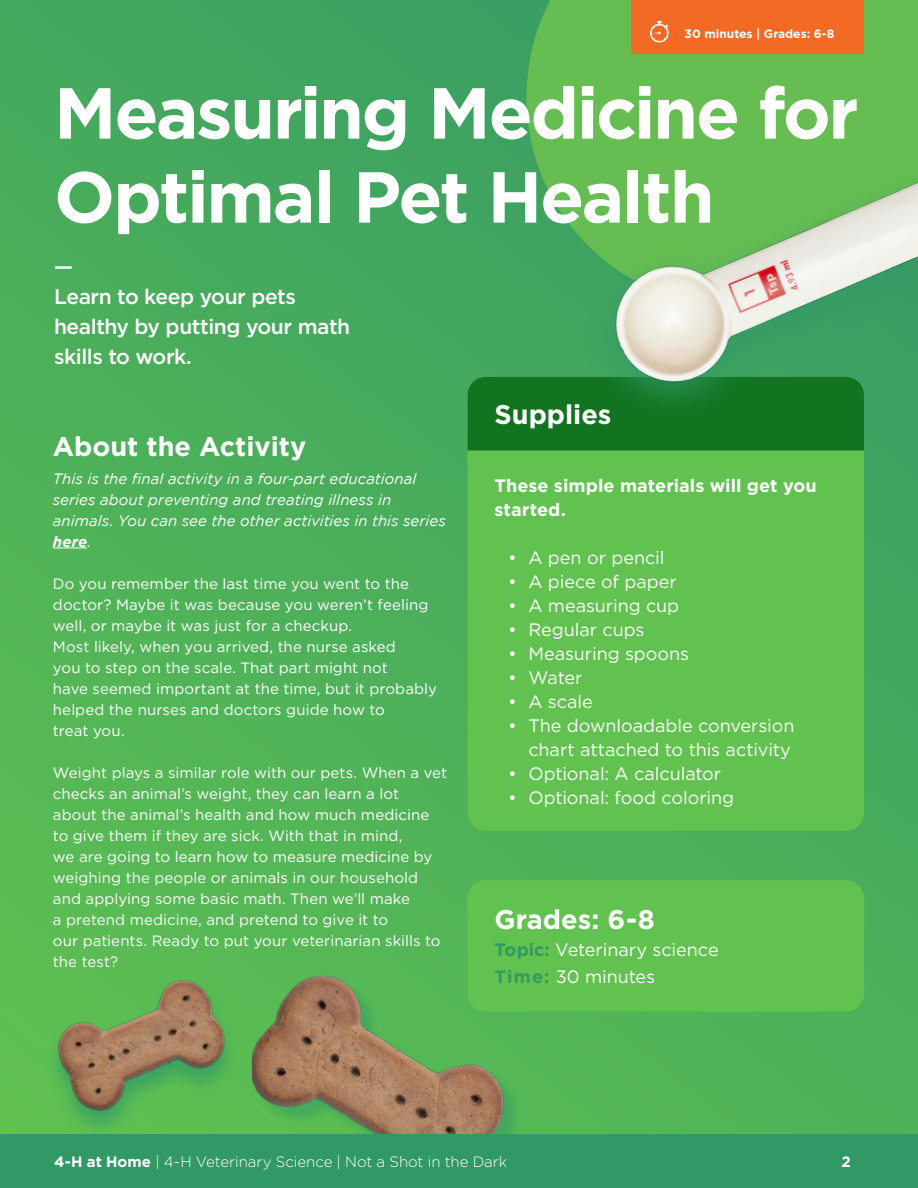
<style>
.page{position:relative;width:918px;height:1188px;background:#fff}
.page>*{position:absolute;margin:0;border:0;box-sizing:border-box;transform-origin:0 0}
.t1{font:700 72px/84px "Gotham";letter-spacing:-.03em;color:#fff}
.t2{font:700 27px "Gotham";color:#fff}
.t3{font:500 21px/30px "Gotham";letter-spacing:-.02em;color:#fff}
.t4{font:18px/27px "Gotham";letter-spacing:-.005em;color:#fff}
.t5{font:700 18px/24px "Gotham";letter-spacing:.005em;color:#fff}
.t6{font:15px/21px "Gotham";letter-spacing:.005em;color:#fff}
.t7{font:italic 15px/21px "Gotham";letter-spacing:.005em;color:#fff}
.t8{font:300 15px "Gotham";letter-spacing:-.005em;color:#fff}
.t9{font:700 15px "Gotham";color:#fff}
.t10{font:700 12px "Gotham";color:#fff}
.s1{font-weight:700}
.s2{font-style:normal}
.s3{font-weight:700;color:#396}
</style>
<div class="page">
<div style="left:0;top:1134px;width:918px;height:54px;background:#319966"></div>
<div style="left:0;top:0;width:918px;height:1134px;background:linear-gradient(to bottom,#41a65f,#56b855)"></div>
<div style="left:467px;top:880px;width:397px;height:132px;background:#61c250;border-radius:18px"></div>
<hr style="left:53px;top:548px;width:34px;height:1px;background:#fff">
<div style="left:468px;top:377px;width:396px;height:454px;background:#61c250;border-radius:18px"></div>
<img style="left:29px;top:950px;width:222px;height:184px">
<img style="left:252px;top:946px;width:264px;height:188px">
<img style="left:468px;top:0;width:450px;height:450px">
<p class="t10" style="left:685px;top:26px;width:151px">30 minutes | Grades: 6-8</p>
<h1 class="t1" style="left:54px;top:71px;width:806px">Measuring Medicine for<br>Optimal Pet Health</h1>
<h3 class="t3" style="left:54px;top:251px;width:298px">—<br>Learn to keep your pets healthy by putting your math skills to work.</h3>
<h2 class="t2" style="left:53px;top:429px;width:255px">About the Activity</h2>
<p class="t7" style="left:53px;top:468px;width:395px">This is the final activity in a four-part educational series about preventing and treating illness in animals. You can see the other activities in this series <span class="s1">here</span><span class="s2">.</span></p>
<p class="t6" style="left:53px;top:573px;width:386px">Do you remember the last time you went to the doctor? Maybe it was because you weren’t feeling well, or maybe it was just for a checkup.<br>Most likely, when you arrived, the nurse asked<br>you to step on the scale. That part might not<br>have seemed important at the time, but it probably helped the nurses and doctors guide how to<br>treat you.</p>
<p class="t6" style="left:53px;top:762px;width:396px">Weight plays a similar role with our pets. When a vet checks an animal’s weight, they can learn a lot<br>about the animal’s health and how much medicine to give them if they are sick. With that in mind,<br>we are going to learn how to measure medicine by weighing the people or animals in our household and applying some basic math. Then we’ll make<br>a pretend medicine, and pretend to give it to<br>our patients. Ready to put your veterinarian skills to the test?</p>
<h2 class="t2" style="left:495px;top:397px;width:118px">Supplies</h2>
<p class="t5" style="left:495px;top:473px;width:324px">These simple materials will get you started.</p>
<p class="t4" style="left:508px;top:544px;width:158px">• A pen or pencil</p>
<p class="t4" style="left:508px;top:568px;width:170px">• A piece of paper</p>
<p class="t4" style="left:508px;top:592px;width:173px">• A measuring cup</p>
<p class="t4" style="left:508px;top:616px;width:138px">• Regular cups</p>
<p class="t4" style="left:508px;top:640px;width:183px">• Measuring spoons</p>
<p class="t4" style="left:508px;top:664px;width:76px">• Water</p>
<p class="t4" style="left:508px;top:688px;width:86px">• A scale</p>
<p class="t4" style="left:508px;top:713px;width:288px;line-height:24px;text-align:right">• The downloadable conversion chart attached to this activity</p>
<p class="t4" style="left:508px;top:760px;width:215px">• Optional: A calculator</p>
<p class="t4" style="left:508px;top:784px;width:228px">• Optional: food coloring</p>
<h2 class="t2" style="left:494px;top:901px;width:162px">Grades: 6-8</h2>
<p class="t4" style="left:494px;top:936px;width:226px"><span class="s3">Topic:</span> Veterinary science<br><span class="s3">Time:</span> 30 minutes</p>
<p class="t8" style="left:54px;top:1152px;width:455px"><span class="s1">4-H at Home</span> | 4-H Veterinary Science | Not a Shot in the Dark</p>
<p class="t9" style="left:842px;top:1152px;width:11px">2</p>
</div>
